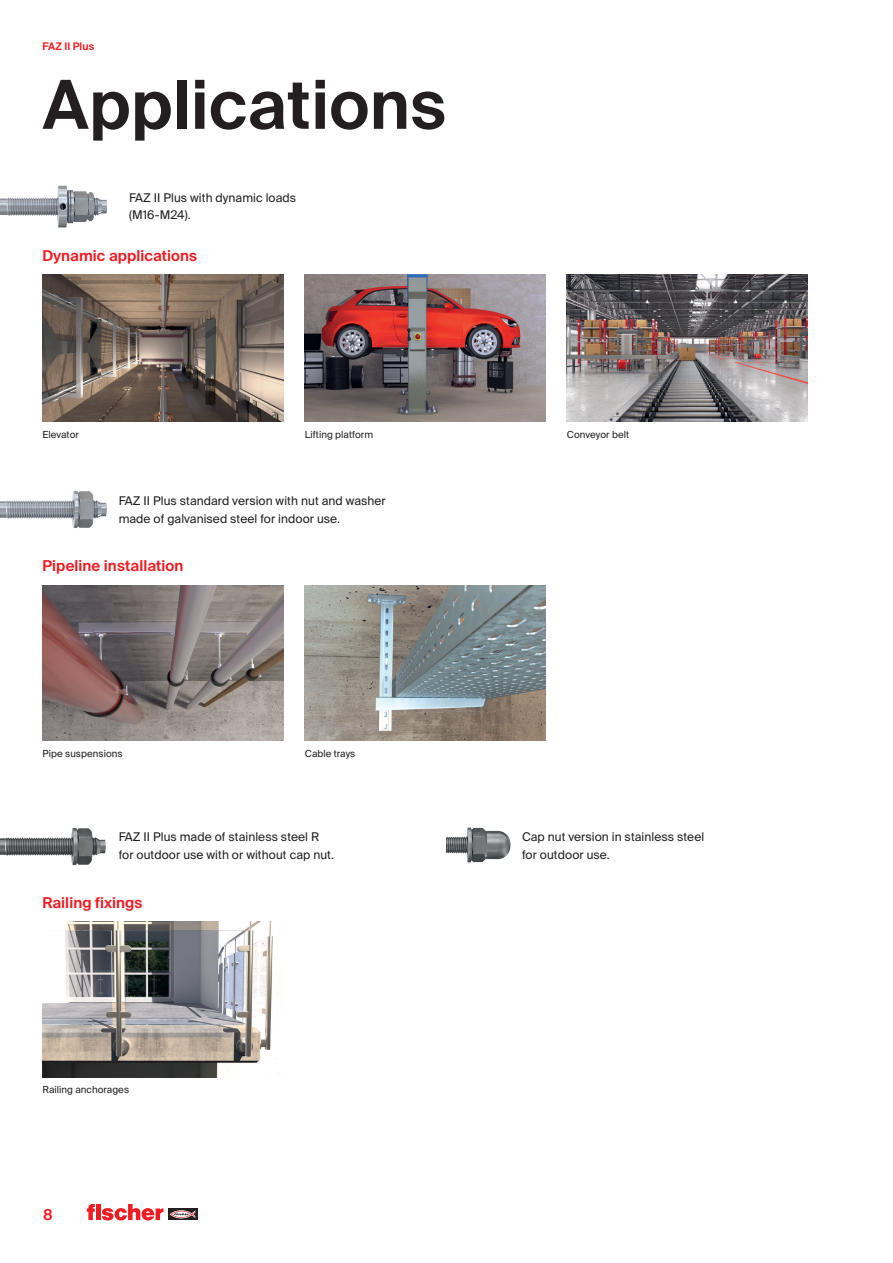
<style>
.page{position:relative;width:893px;height:1263px;background:#fff}
.page>*{position:absolute;margin:0;border:0;box-sizing:border-box;transform-origin:0 0}
.t1{font:600 67.5px "fischerstrong";letter-spacing:.005em;color:#231f20}
.t2{font:600 15px "fischerstrong";letter-spacing:.005em;color:#ee1d23}
.t3{font:12px/17.2px "fischerstrong";letter-spacing:.005em;color:#231f20}
.t4{font:600 10.5px "fischerstrong";letter-spacing:.005em;color:#ee1d23}
.t5{font:9.75px "fischerstrong";letter-spacing:.005em;color:#231f20}
</style>
<div class="page">
<svg style="left:168px;top:1208px;width:29px;height:12px"></svg>
<svg style="left:169px;top:1210px;width:26px;height:8px"></svg>
<svg style="left:87px;top:1204px;width:76px;height:16px"></svg>
<img style="left:0;top:185px;width:108px;height:43px">
<img style="left:447px;top:827px;width:64px;height:36px">
<img style="left:42px;top:275px;width:241px;height:147px">
<img style="left:305px;top:275px;width:241px;height:147px">
<img style="left:567px;top:275px;width:241px;height:147px">
<img style="left:42px;top:922px;width:239px;height:155px">
<img style="left:43px;top:585px;width:241px;height:156px">
<img style="left:305px;top:585px;width:241px;height:156px">
<img style="left:0;top:491px;width:107px;height:37px">
<img style="left:0;top:828px;width:106px;height:37px">
<p class="t4" style="left:43px;top:41px;width:53px">FAZ II Plus</p>
<h1 class="t1" style="left:43px;top:66px;width:405px">Applications</h1>
<p class="t3" style="left:129px;top:189px;width:169px">FAZ II Plus with dynamic loads (M16-M24).</p>
<p class="t2" style="left:42px;top:247px;width:156px">Dynamic applications</p>
<p class="t5" style="left:42px;top:429px;width:38px">Elevator</p>
<p class="t5" style="left:305px;top:429px;width:70px">Lifting platform</p>
<p class="t5" style="left:567px;top:429px;width:64px">Conveyor belt</p>
<p class="t3" style="left:119px;top:493px;width:269px">FAZ II Plus standard version with nut and washer made of galvanised steel for indoor use.</p>
<p class="t2" style="left:43px;top:557px;width:142px">Pipeline installation</p>
<p class="t5" style="left:42px;top:748px;width:82px">Pipe suspensions</p>
<p class="t5" style="left:305px;top:748px;width:52px">Cable trays</p>
<p class="t3" style="left:119px;top:828px;width:217px">FAZ II Plus made of stainless steel R for outdoor use with or without cap nut.</p>
<p class="t2" style="left:43px;top:894px;width:102px">Railing fixings</p>
<p class="t5" style="left:42px;top:1084px;width:88px">Railing anchorages</p>
<p class="t2" style="left:43px;top:1206px;width:11px">8</p>
<p class="t3" style="left:522px;top:828px;width:184px">Cap nut version in stainless steel for outdoor use.</p>
</div>
